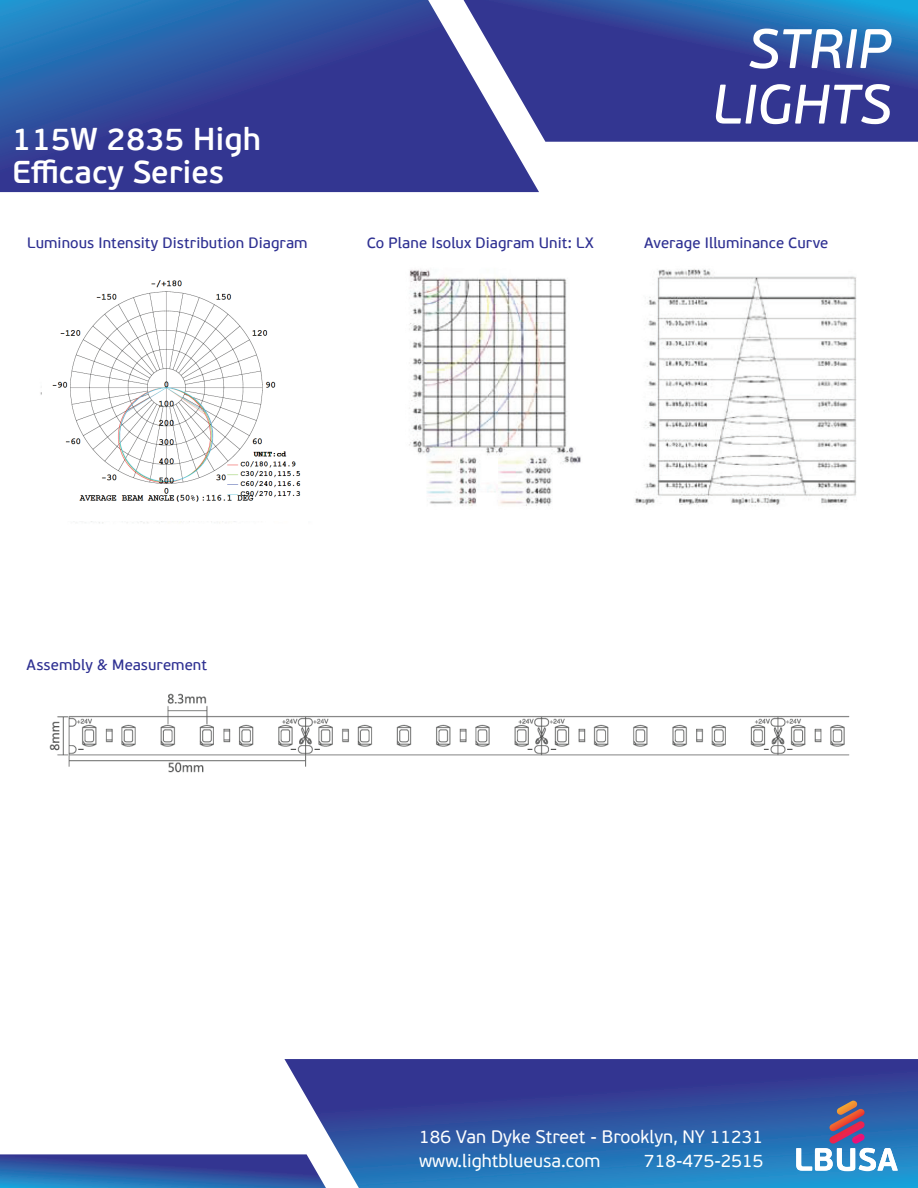
<style>
.page{position:relative;width:918px;height:1188px;background:#fff}
.page>*{position:absolute;margin:0;border:0;box-sizing:border-box;transform-origin:0 0}
.t1{font:italic 55.5px/55.5px "PF Beau Sans Pro Bbook";color:#fff;text-align:right}
.t2{font:600 31.5px/33px "PF Beau Sans Pro";color:#fff}
.t3{font:18px/24.6px "PF Beau Sans Pro";color:#fff}
.t4{font:15px "PF Beau Sans Pro Bbook";letter-spacing:.005em;color:#2e3092}
</style>
<div class="page">
<img style="left:40px;top:269px;width:817px;height:255px">
<svg style="left:0;top:0;width:539px;height:192px;background:#344b9d"></svg>
<svg style="left:464px;top:0;width:454px;height:142px;background:#3d50a0"></svg>
<svg style="left:0;top:1154px;width:284px;height:34px;background:#2f58a6"></svg>
<svg style="left:284px;top:1059px;width:634px;height:129px;background:#385ea9"></svg>
<svg style="left:796px;top:1101px;width:102px;height:70px;background:#6281b3"></svg>
<img style="left:42px;top:269px;width:274px;height:251px">
<img style="left:49px;top:693px;width:801px;height:80px">
<h2 class="t2" style="left:12px;top:123px;width:250px">115W 2835 High<br>Efficacy Series</h2>
<h1 class="t1" style="left:712px;top:23px;width:180px">STRIP<br>LIGHTS</h1>
<p class="t4" style="left:27px;top:234px;width:282px">Luminous Intensity Distribution Diagram</p>
<p class="t4" style="left:367px;top:234px;width:229px">Co Plane Isolux Diagram Unit: LX</p>
<p class="t4" style="left:644px;top:234px;width:186px">Average Illuminance Curve</p>
<p class="t4" style="left:26px;top:656px;width:182px">Assembly &amp; Measurement</p>
<p class="t3" style="left:419px;top:1124px;width:345px">186 Van Dyke Street - Brooklyn, NY 11231 www.lightblueusa.com</p>
<p class="t3" style="left:644px;top:1149px;width:121px">718-475-2515</p>
</div>
